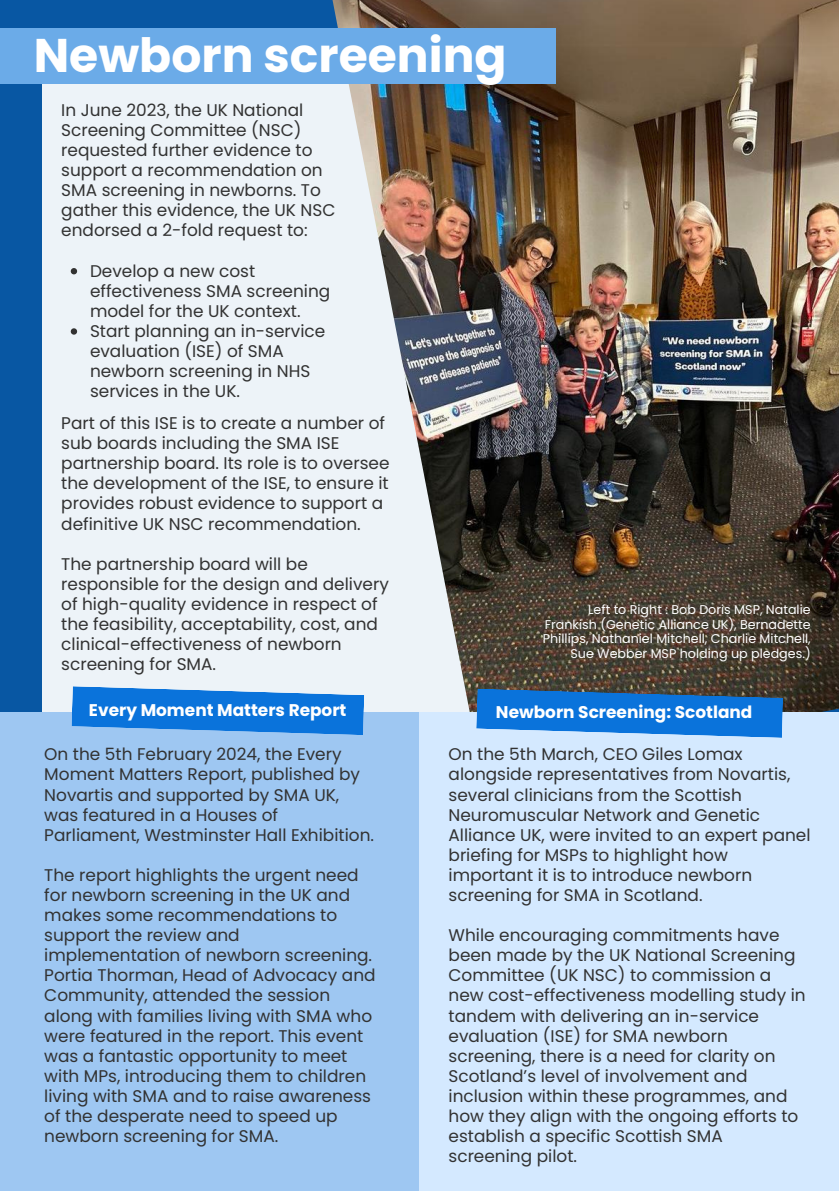
<style>
.page{position:relative;width:839px;height:1191px;background:#fff}
.page>*{position:absolute;margin:0;border:0;box-sizing:border-box;transform-origin:0 0}
.t1{font:700 47.2px "Poppins";color:#fff}
.t2{font:17px/20px "Poppins";color:#323232}
.t3{font:700 17px "Poppins";color:#fff}
.t4{font:12.6px/14.8px "Poppins";color:#fff;text-align:right}
</style>
<div class="page">
<div style="left:0;top:0;width:838px;height:1191px;background:#0857a3"></div>
<div style="left:42px;top:44px;width:755px;height:1102px;background:#edf3f8"></div>
<div style="left:0;top:712px;width:420px;height:479px;background:#9ec7f2"></div>
<img style="left:332px;top:0;width:506px;height:777px">
<div style="left:420px;top:712px;width:418px;height:479px;background:#d4e9ff"></div>
<div style="left:0;top:28px;width:556px;height:56px;background:#6babe8"></div>
<svg style="left:71px;top:686px;width:293px;height:49px"></svg>
<svg style="left:71px;top:268px;width:6px;height:6px"></svg>
<svg style="left:71px;top:328px;width:6px;height:7px"></svg>
<svg style="left:476px;top:689px;width:307px;height:49px;background:#247acf"></svg>
<h1 class="t1" style="left:34px;top:22px;width:474px">Newborn screening</h1>
<p class="t2" style="left:61px;top:100px;width:276px">In June 2023, the UK National<br>Screening Committee (NSC) requested further evidence to support a recommendation on<br>SMA screening in newborns. To gather this evidence, the UK NSC endorsed a 2-fold request to:</p>
<p class="t2" style="left:90px;top:261px;width:242px">Develop a new cost effectiveness SMA screening model for the UK context.<br>Start planning an in-service evaluation (ISE) of SMA newborn screening in NHS services in the UK.</p>
<p class="t2" style="left:61px;top:413px;width:330px">Part of this ISE is to create a number of sub boards including the SMA ISE partnership board. Its role is to oversee the development of the ISE, to ensure it provides robust evidence to support a definitive UK NSC recommendation.</p>
<p class="t2" style="left:61px;top:554px;width:329px">The partnership board will be responsible for the design and delivery of high-quality evidence in respect of the feasibility, acceptability, cost, and clinical-effectiveness of newborn screening for SMA.</p>
<p class="t4" style="left:543px;top:602px;width:269px">Left to Right : Bob Doris MSP, Natalie Frankish (Genetic Alliance UK), Bernadette Phillips, Nathaniel Mitchell, Charlie Mitchell, Sue Webber MSP holding up pledges.)</p>
<p class="t3" style="left:89px;top:698px;width:259px">Every Moment Matters Report</p>
<p class="t3" style="left:496px;top:700px;width:258px">Newborn Screening: Scotland</p>
<p class="t2" style="left:44px;top:744px;width:331px">On the 5th February 2024, the Every Moment Matters Report, published by Novartis and supported by SMA UK, was featured in a Houses of Parliament, Westminster Hall Exhibition.</p>
<p class="t2" style="left:44px;top:865px;width:333px">The report highlights the urgent need for newborn screening in the UK and makes some recommendations to support the review and implementation of newborn screening.<br>Portia Thorman, Head of Advocacy and Community, attended the session along with families living with SMA who were featured in the report. This event was a fantastic opportunity to meet with MPs, introducing them to children living with SMA and to raise awareness of the desperate need to speed up newborn screening for SMA.</p>
<p class="t2" style="left:448px;top:744px;width:363px">On the 5th March, CEO Giles Lomax alongside representatives from Novartis, several clinicians from the Scottish Neuromuscular Network and Genetic Alliance UK, were invited to an expert panel briefing for MSPs to highlight how important it is to introduce newborn screening for SMA in Scotland.</p>
<p class="t2" style="left:448px;top:925px;width:358px">While encouraging commitments have been made by the UK National Screening Committee (UK NSC) to commission a new cost-effectiveness modelling study in tandem with delivering an in-service evaluation (ISE) for SMA newborn screening, there is a need for clarity on Scotland’s level of involvement and inclusion within these programmes, and how they align with the ongoing efforts to establish a specific Scottish SMA screening pilot.</p>
</div>
